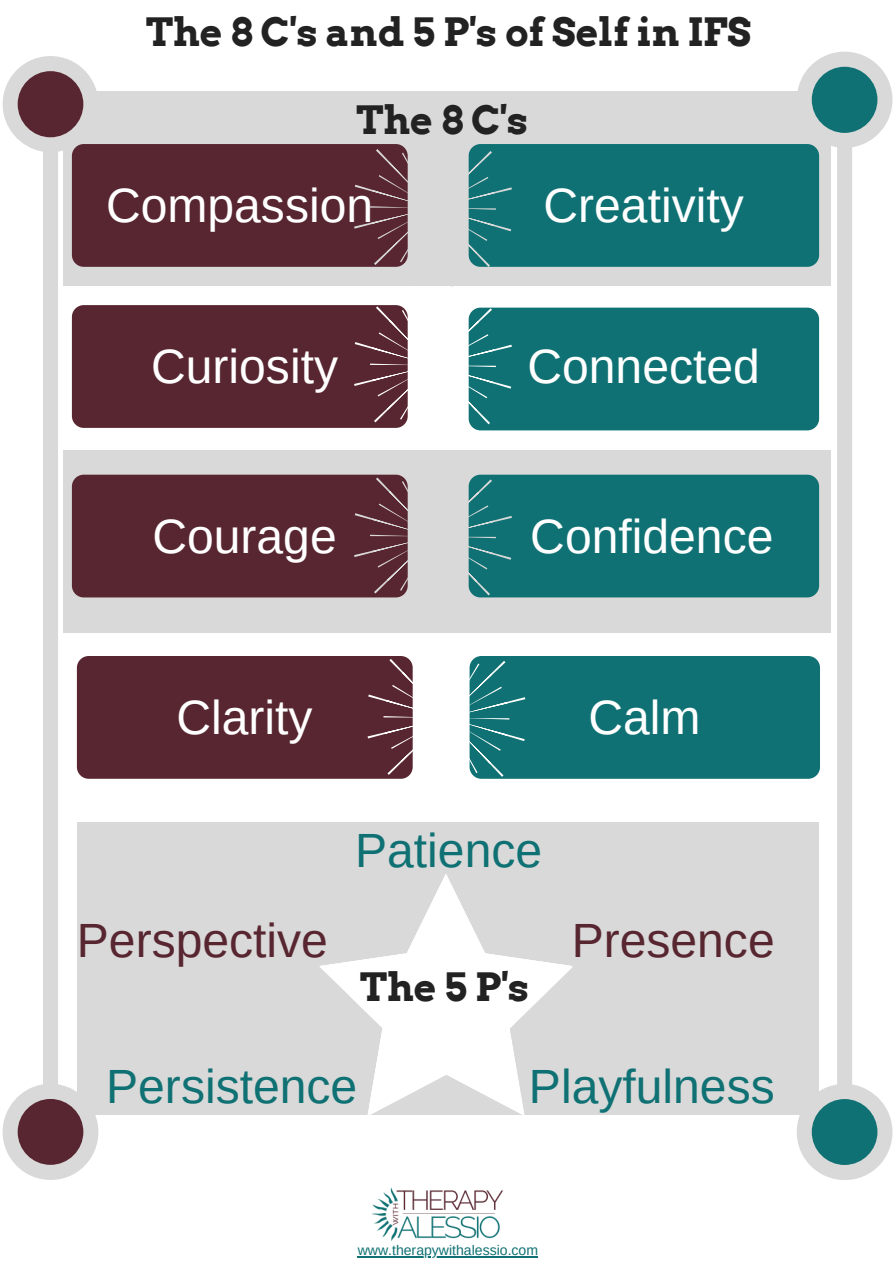
<style>
.page{position:relative;width:894px;height:1264px;background:#fff}
.page>*{position:absolute;margin:0;border:0;box-sizing:border-box;transform-origin:0 0}
.t1{font:48px "Arimo";color:#fff}
.t2{font:48px "Arimo";color:#0f7173}
.t3{font:48px "Arimo";color:#582630}
.t4{font:700 39px "Arvo";color:#222}
.t5{font:14.1px "Arimo";color:#0f7173}
</style>
<div class="page">
<img style="left:371px;top:1187px;width:133px;height:55px">
<hr style="left:357px;top:1256px;width:181px;height:1px;background:#0f7173">
<div style="left:63px;top:91px;width:767px;height:195px;background:#d9d9d9"></div>
<div style="left:72px;top:144px;width:335px;height:123px;background:#582630;border-radius:12px"></div>
<div style="left:468px;top:144px;width:350px;height:123px;background:#0f7173;border-radius:12px"></div>
<div style="left:64px;top:450px;width:766px;height:182px;background:#d9d9d9"></div>
<div style="left:77px;top:822px;width:741px;height:293px;background:#d9d9d9"></div>
<svg style="left:3px;top:56px;width:95px;height:1124px"></svg>
<svg style="left:796px;top:52px;width:96px;height:1128px"></svg>
<div style="left:72px;top:305px;width:335px;height:123px;background:#582630;border-radius:12px"></div>
<div style="left:468px;top:307px;width:350px;height:123px;background:#0f7173;border-radius:12px"></div>
<div style="left:72px;top:474px;width:335px;height:123px;background:#582630;border-radius:12px"></div>
<div style="left:468px;top:474px;width:350px;height:123px;background:#0f7173;border-radius:12px"></div>
<div style="left:77px;top:656px;width:335px;height:122px;background:#582630;border-radius:12px"></div>
<div style="left:469px;top:656px;width:350px;height:122px;background:#0f7173;border-radius:12px"></div>
<svg style="left:319px;top:874px;width:253px;height:241px"></svg>
<svg style="left:354px;top:144px;width:157px;height:287px"></svg>
<svg style="left:354px;top:474px;width:157px;height:124px"></svg>
<svg style="left:367px;top:656px;width:158px;height:123px"></svg>
<p class="t4" style="left:146px;top:9px;width:606px">The 8 C's and 5 P's of Self in IFS</p>
<p class="t4" style="left:356px;top:97px;width:173px">The 8 C's</p>
<p class="t1" style="left:106px;top:178px;width:268px">Compassion</p>
<p class="t1" style="left:543px;top:178px;width:202px">Creativity</p>
<p class="t1" style="left:151px;top:339px;width:188px">Curiosity</p>
<p class="t1" style="left:527px;top:339px;width:234px">Connected</p>
<p class="t1" style="left:152px;top:509px;width:186px">Courage</p>
<p class="t1" style="left:530px;top:509px;width:244px">Confidence</p>
<p class="t1" style="left:176px;top:690px;width:138px">Clarity</p>
<p class="t1" style="left:588px;top:690px;width:114px">Calm</p>
<p class="t2" style="left:355px;top:823px;width:188px">Patience</p>
<p class="t3" style="left:77px;top:913px;width:252px">Perspective</p>
<p class="t3" style="left:571px;top:913px;width:204px">Presence</p>
<p class="t4" style="left:360px;top:963px;width:171px">The 5 P's</p>
<p class="t2" style="left:106px;top:1059px;width:252px">Persistence</p>
<p class="t2" style="left:529px;top:1059px;width:247px">Playfulness</p>
<p class="t5" style="left:357px;top:1242px;width:182px">www.therapywithalessio.com</p>
</div>
